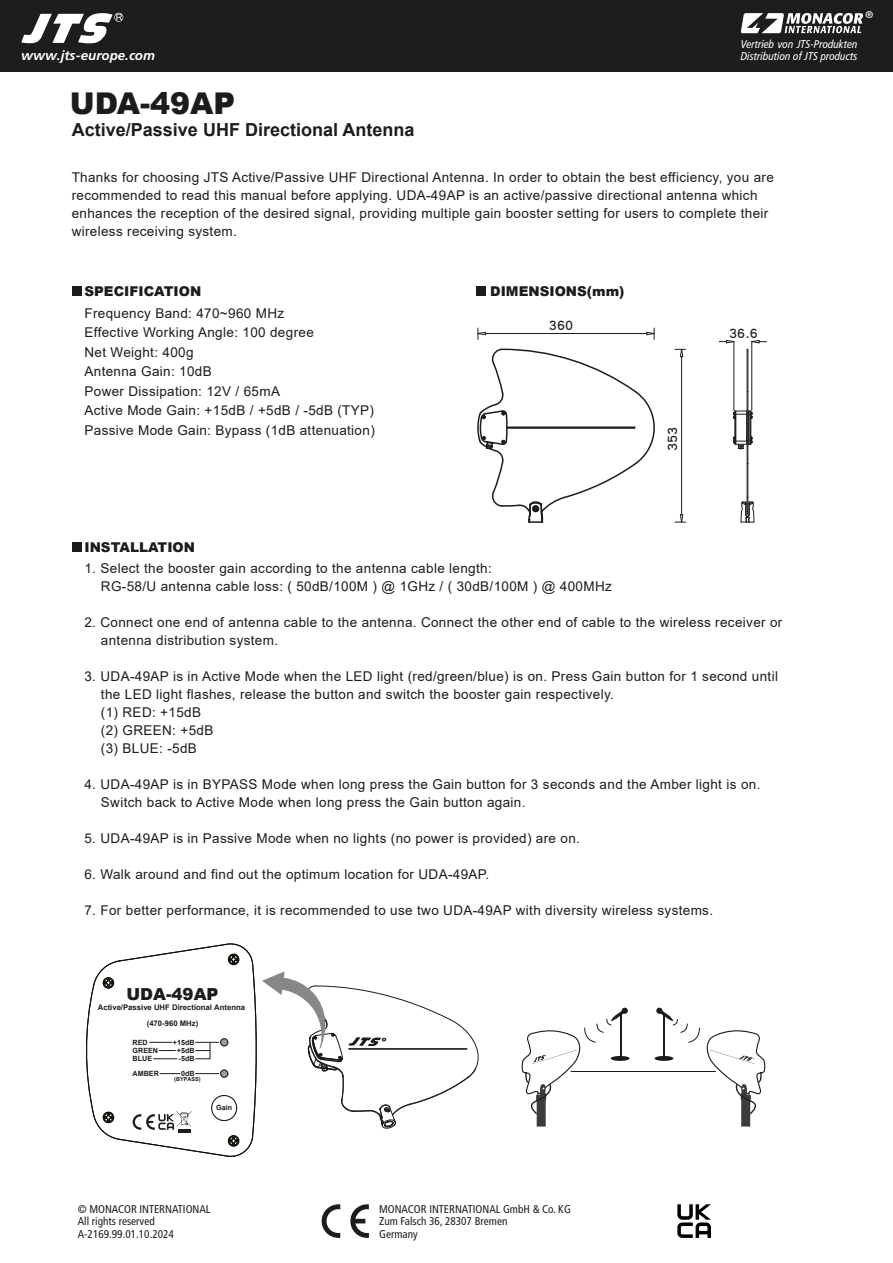
<style>
.page{position:relative;width:893px;height:1263px;background:#fff}
.page>*{position:absolute;margin:0;border:0;box-sizing:border-box;transform-origin:0 0}
.t1{font:900 30px "Arial";color:#1c1c1b}
.t2{font:700 18px "Arial";color:#1c1c1b}
.t3{font:900 16.5px "Arial";color:#1c1c1b}
.t4{font:13.5px/18px "Arial";letter-spacing:.025em;color:#1c1c1b}
.t5{font:900 13.5px "Arial";color:#1c1c1b}
.www{font:italic 700 13.35px "Frutiger LT Pro";color:#fff}
.t6{font:12.45px "Li Hei Pro";color:#1c1c1b}
.Copyright{font:condensed 11.25px "Frutiger LT Pro";color:#1d1d1b}
.Vertrieb_von_JTS{font:italic condensed 11.25px "Frutiger LT Pro";color:#fff}
.R_-_am_Logo{font:9.75px "Frutiger LT Pro";color:#fff}
.t7{font:8.85px/10.9px "Li Hei Pro";color:#1c1c1b}
.t8{font:700 7.8px "Arial";color:#1c1c1b}
.t9{font:700 7.2px/8.2px "Arial";color:#1c1c1b;text-align:justify}
.t10{font:700 5.55px "Arial";color:#1c1c1b}
.s1{font-family:"Arial";font-weight:900}
</style>
<div class="page">
<hr style="left:571px;top:1071px;width:145px;height:1px;background:#1c1c1b">
<div style="left:654px;top:1056px;width:19px;height:5px;background:#1c1c1b;border-radius:50%"></div>
<hr style="left:663px;top:1014px;width:1px;height:45px;background:#1c1c1b">
<svg style="left:656px;top:1008px;width:44px;height:35px"></svg>
<svg style="left:86px;top:943px;width:393px;height:214px"></svg>
<svg style="left:521px;top:1008px;width:107px;height:118px"></svg>
<svg style="left:706px;top:1030px;width:59px;height:96px"></svg>
<div style="left:72px;top:286px;width:10px;height:10px;background:#1c1c1b"></div>
<div style="left:72px;top:542px;width:10px;height:10px;background:#1c1c1b"></div>
<div style="left:476px;top:286px;width:10px;height:10px;background:#1c1c1b"></div>
<hr style="left:485px;top:333px;width:162px;height:1px;background:#1c1c1b">
<svg style="left:477px;top:328px;width:9px;height:11px"></svg>
<svg style="left:646px;top:328px;width:9px;height:11px"></svg>
<hr style="left:681px;top:357px;width:1px;height:158px;background:#1c1c1b">
<svg style="left:675px;top:348px;width:11px;height:10px"></svg>
<svg style="left:675px;top:514px;width:11px;height:9px"></svg>
<hr style="left:733px;top:342px;width:1px;height:69px;background:#1c1c1b">
<hr style="left:751px;top:342px;width:1px;height:68px;background:#1c1c1b">
<svg style="left:719px;top:340px;width:16px;height:4px"></svg>
<svg style="left:747px;top:340px;width:19px;height:10px"></svg>
<hr style="left:750px;top:411px;width:1px;height:33px;background:#1c1c1b">
<hr style="left:749px;top:411px;width:1px;height:33px;background:#1c1c1b">
<hr style="left:748px;top:411px;width:1px;height:33px;background:#1c1c1b">
<hr style="left:747px;top:349px;width:1px;height:165px;background:#1c1c1b">
<hr style="left:746px;top:411px;width:1px;height:33px;background:#1c1c1b">
<hr style="left:735px;top:411px;width:1px;height:33px;background:#1c1c1b">
<hr style="left:734px;top:411px;width:1px;height:33px;background:#1c1c1b">
<svg style="left:733px;top:411px;width:20px;height:8px"></svg>
<svg style="left:733px;top:436px;width:20px;height:13px"></svg>
<svg style="left:740px;top:497px;width:15px;height:26px"></svg>
<svg style="left:477px;top:348px;width:178px;height:175px"></svg>
<div style="left:0;top:0;width:893px;height:71px;background:#1d1d1b"></div>
<svg style="left:741px;top:13px;width:122px;height:20px"></svg>
<svg style="left:21px;top:13px;width:102px;height:31px"></svg>
<svg style="left:322px;top:1204px;width:47px;height:34px"></svg>
<svg style="left:677px;top:1204px;width:34px;height:34px"></svg>
<p class="Vertrieb_von_JTS" style="left:741px;top:37px;width:118px">Vertrieb von JTS-Produkten</p>
<p class="www" style="left:21px;top:48px;width:135px">www.jts-europe.com</p>
<p class="Vertrieb_von_JTS" style="left:741px;top:50px;width:118px">Distribution of JTS products</p>
<p class="R_-_am_Logo" style="left:865px;top:9px;width:9px">®</p>
<p class="t1" style="left:70px;top:81px;width:167px">UDA-49AP</p>
<p class="t2" style="left:72px;top:117px;width:344px">Active/Passive UHF Directional Antenna</p>
<p class="t4" style="left:72px;top:168px;width:704px">Thanks for choosing JTS Active/Passive UHF Directional Antenna. In order to obtain the best efficiency, you are recommended to read this manual before applying. UDA-49AP is an active/passive directional antenna which enhances the reception of the desired signal, providing multiple gain booster setting for users to complete their wireless receiving system.</p>
<p class="t5" style="left:84px;top:282px;width:118px">SPECIFICATION</p>
<p class="t4" style="left:84px;top:303px;width:292px;line-height:19.5px">Frequency Band: 470~960 MHz<br>Effective Working Angle: 100 degree<br>Net Weight: 400g<br>Antenna Gain: 10dB<br>Power Dissipation: 12V / 65mA<br>Active Mode Gain: +15dB / +5dB / -5dB (TYP)<br>Passive Mode Gain: Bypass (1dB attenuation)</p>
<p class="t5" style="left:490px;top:282px;width:136px">DIMENSIONS(mm)</p>
<p class="t6" style="left:549px;top:319px;width:26px">360</p>
<p class="t6" style="left:666px;top:451px;width:26px;rotate:-90deg">353</p>
<p class="t6" style="left:729px;top:327px;width:30px">36.6</p>
<p class="t5" style="left:84px;top:537px;width:112px">INSTALLATION</p>
<p class="t4" style="left:101px;top:559px;width:512px;text-indent:-16px">1. Select the booster gain according to the antenna cable length:<br>RG-58/U antenna cable loss: ( 50dB/100M ) @ 1GHz / ( 30dB/100M ) @ 400MHz</p>
<p class="t4" style="left:101px;top:613px;width:683px;text-indent:-16px">2. Connect one end of antenna cable to the antenna. Connect the other end of cable to the wireless receiver or antenna distribution system.</p>
<p class="t4" style="left:101px;top:667px;width:679px;text-indent:-16px">3. UDA-49AP is in Active Mode when the LED light (red/green/blue) is on. Press Gain button for 1 second until the LED light flashes, release the button and switch the booster gain respectively.<br>(1) RED: +15dB<br>(2) GREEN: +5dB<br>(3) BLUE: -5dB</p>
<p class="t4" style="left:101px;top:775px;width:661px;text-indent:-16px">4. UDA-49AP is in BYPASS Mode when long press the Gain button for 3 seconds and the Amber light is on.<br>Switch back to Active Mode when long press the Gain button again.</p>
<p class="t4" style="left:84px;top:829px;width:497px">5. UDA-49AP is in Passive Mode when no lights (no power is provided) are on.</p>
<p class="t4" style="left:84px;top:865px;width:406px">6. Walk around and find out the optimum location for UDA-49AP.</p>
<p class="t4" style="left:84px;top:901px;width:630px">7. For better performance, it is recommended to use two UDA-49AP with diversity wireless systems.</p>
<p class="t3" style="left:127px;top:982px;width:93px">UDA-49AP</p>
<p class="t8" style="left:147px;top:1018px;width:53px">(470-960 MHz)</p>
<p class="t9" style="left:177px;top:1038px;width:19px;text-indent:-4px">+15dB +5dB -5dB</p>
<p class="t8" style="left:98px;top:1002px;width:149px">Active/Passive UHF Directional Antenna</p>
<p class="t9" style="left:133px;top:1038px;width:27px;text-align:left">RED<br>GREEN<br>BLUE</p>
<p class="t9" style="left:133px;top:1069px;width:28px">AMBER</p>
<p class="t9" style="left:181px;top:1069px;width:15px">0dB</p>
<p class="t10" style="left:174px;top:1075px;width:28px">(BYPASS)</p>
<p class="t9" style="left:216px;top:1104px;width:17px">Gain</p>
<p class="Copyright" style="left:78px;top:1202px;width:134px">© MONACOR INTERNATIONAL</p>
<p class="Copyright" style="left:78px;top:1215px;width:79px">All rights reserved</p>
<p class="Copyright" style="left:78px;top:1227px;width:98px">A-2169.99.01.10.2024</p>
<p class="t7" style="left:114px;top:1206px;width:94px">Tel: 886-4-24938803 <span class="s1">www.jts.com.tw</span></p>
<p class="Copyright" style="left:379px;top:1202px;width:193px">MONACOR INTERNATIONAL GmbH &amp; Co. KG</p>
<p class="Copyright" style="left:379px;top:1215px;width:130px">Zum Falsch 36, 28307 Bremen</p>
<p class="Copyright" style="left:379px;top:1227px;width:40px">Germany</p>
</div>
